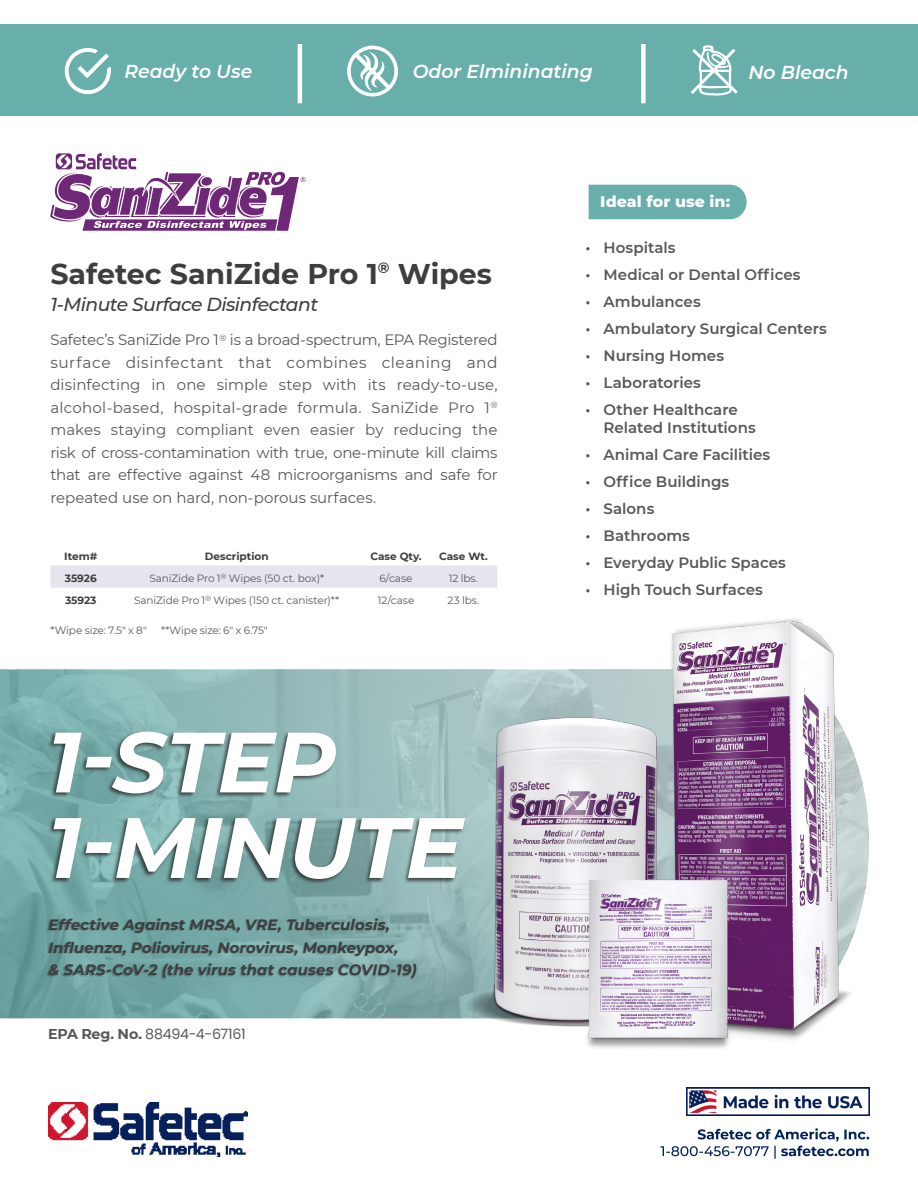
<style>
.page{position:relative;width:918px;height:1188px;background:#fff}
.page>*{position:absolute;margin:0;border:0;box-sizing:border-box;transform-origin:0 0}
.t1{font:italic 700 85.5px "Montserrat";letter-spacing:-.015em;color:#fff}
.t2{font:700 28.5px "Montserrat";color:#3e3e3f}
.t3{font:italic 600 18.75px "Montserrat";color:#fff}
.t4{font:italic 500 18.75px "Montserrat";letter-spacing:-.03em;color:#3e3e3f}
.t5{font:800 15.75px "Montserrat";letter-spacing:.005em;color:#fff}
.t6{font:15.3px "Montserrat";letter-spacing:.035em;color:#57585a}
.t7{font:15px/22.5px "Montserrat";letter-spacing:-.01em;color:#57585a;text-align:justify}
.t8{font:600 15px/18px "Montserrat";color:#57585a}
.t9{font:italic 700 15px/22.5px "Montserrat";letter-spacing:.005em;color:#3e3e3f}
.t10{font:14.25px "Poppins";letter-spacing:-.02em;color:#57585a}
.t11{font:10.5px "Montserrat";letter-spacing:-.005em;color:#57585a}
.t12{font:700 10.5px "Montserrat";color:#3e3e3f}
.s1{font-family:"Montserrat";font-weight:700}
.s2{font-weight:700}
</style>
<div class="page">
<div style="left:50px;top:565px;width:447px;height:23px;background:#e6e5ee"></div>
<img style="left:0;top:669px;width:450px;height:349px">
<div style="left:47px;top:731px;width:420px;height:153px;background:#231f20;opacity:.75"></div>
<img style="left:450px;top:618px;width:419px;height:430px">
<div style="left:47px;top:919px;width:369px;height:61px;background:#231f20;opacity:.35"></div>
<div style="left:0;top:24px;width:918px;height:92px;background:#68afac"></div>
<hr style="left:298px;top:44px;width:4px;height:59px;background:#fff">
<svg style="left:347px;top:45px;width:51px;height:52px"></svg>
<svg style="left:65px;top:48px;width:46px;height:47px"></svg>
<svg style="left:589px;top:44px;width:158px;height:176px"></svg>
<svg style="left:50px;top:153px;width:256px;height:78px"></svg>
<img style="left:49px;top:1102px;width:199px;height:54px">
<img style="left:687px;top:1088px;width:182px;height:28px">
<svg style="left:660px;top:1128px;width:209px;height:31px"></svg>
<p class="t3" style="left:124px;top:58px;width:129px">Ready to Use</p>
<p class="t3" style="left:413px;top:58px;width:182px">Odor Elmininating</p>
<p class="t3" style="left:748px;top:59px;width:102px">No Bleach</p>
<p class="t2" style="left:50px;top:253px;width:443px">Safetec SaniZide Pro 1<sup>®</sup> Wipes</p>
<p class="t4" style="left:50px;top:291px;width:269px">1-Minute Surface Disinfectant</p>
<p class="t7" style="left:50px;top:328px;width:449px">Safetec’s SaniZide Pro 1<sup>®</sup> is a broad-spectrum, EPA Registered</p>
<p class="t6" style="left:50px;top:352px;width:449px">surface disinfectant that combines cleaning and</p>
<p class="t7" style="left:50px;top:373px;width:449px">disinfecting in one simple step with its ready-to-use, alcohol-based, hospital-grade formula. SaniZide Pro 1<sup>® </sup>makes staying compliant even easier by reducing the risk of cross-contamination with true, one-minute kill claims that are effective against 48 microorganisms and safe for repeated use on hard, non-porous surfaces.</p>
<p class="t12" style="left:64px;top:549px;width:35px">Item#</p>
<p class="t12" style="left:205px;top:549px;width:65px">Description</p>
<p class="t12" style="left:370px;top:549px;width:53px">Case Qty.</p>
<p class="t12" style="left:439px;top:549px;width:50px">Case Wt.</p>
<p class="t12" style="left:65px;top:570px;width:33px">35926</p>
<p class="t11" style="left:149px;top:571px;width:176px">SaniZide Pro 1<sup>®</sup> Wipes (50 ct. box)*</p>
<p class="t11" style="left:379px;top:571px;width:35px">6/case</p>
<p class="t11" style="left:449px;top:571px;width:31px">12 lbs.</p>
<p class="t12" style="left:65px;top:593px;width:33px">35923</p>
<p class="t11" style="left:134px;top:593px;width:207px">SaniZide Pro 1<sup>®</sup> Wipes (150 ct. canister)**</p>
<p class="t11" style="left:378px;top:593px;width:38px">12/case</p>
<p class="t11" style="left:448px;top:593px;width:33px">23 lbs.</p>
<p class="t11" style="left:50px;top:623px;width:98px">*Wipe size: 7.5" x 8"</p>
<p class="t11" style="left:161px;top:623px;width:108px">**Wipe size: 6" x 6.75"</p>
<p class="t1" style="left:48px;top:700px;width:290px">1-STEP</p>
<p class="t1" style="left:48px;top:786px;width:416px">1-MINUTE</p>
<p class="t9" style="left:49px;top:913px;width:351px">Effective Against MRSA, VRE, Tuberculosis,<br>Influenza, Poliovirus, Norovirus, Monkeypox,</p>
<p class="t9" style="left:49px;top:958px;width:370px">&amp; SARS-CoV-2 (the virus that causes COVID-19)</p>
<p class="t10" style="left:48px;top:1025px;width:199px"><span class="s1">EPA Reg. No</span><span class="s2">.</span> 88494-4-67161</p>
<p class="t5" style="left:600px;top:190px;width:131px">Ideal for use in:</p>
<p class="t8" style="left:586px;top:238px;width:92px">• Hospitals</p>
<p class="t8" style="left:586px;top:265px;width:217px">• Medical or Dental Offices</p>
<p class="t8" style="left:586px;top:292px;width:117px">• Ambulances</p>
<p class="t8" style="left:586px;top:319px;width:243px">• Ambulatory Surgical Centers</p>
<p class="t8" style="left:586px;top:346px;width:140px">• Nursing Homes</p>
<p class="t8" style="left:586px;top:373px;width:117px">• Laboratories</p>
<p class="t8" style="left:604px;top:400px;width:154px;text-indent:-18px">• Other Healthcare<br>Related Institutions</p>
<p class="t8" style="left:586px;top:445px;width:186px">• Animal Care Facilities</p>
<p class="t8" style="left:586px;top:472px;width:145px">• Office Buildings</p>
<p class="t8" style="left:586px;top:499px;width:70px">• Salons</p>
<p class="t8" style="left:586px;top:526px;width:106px">• Bathrooms</p>
<p class="t8" style="left:586px;top:553px;width:202px">• Everyday Public Spaces</p>
<p class="t8" style="left:586px;top:580px;width:179px">• High Touch Surfaces</p>
</div>
